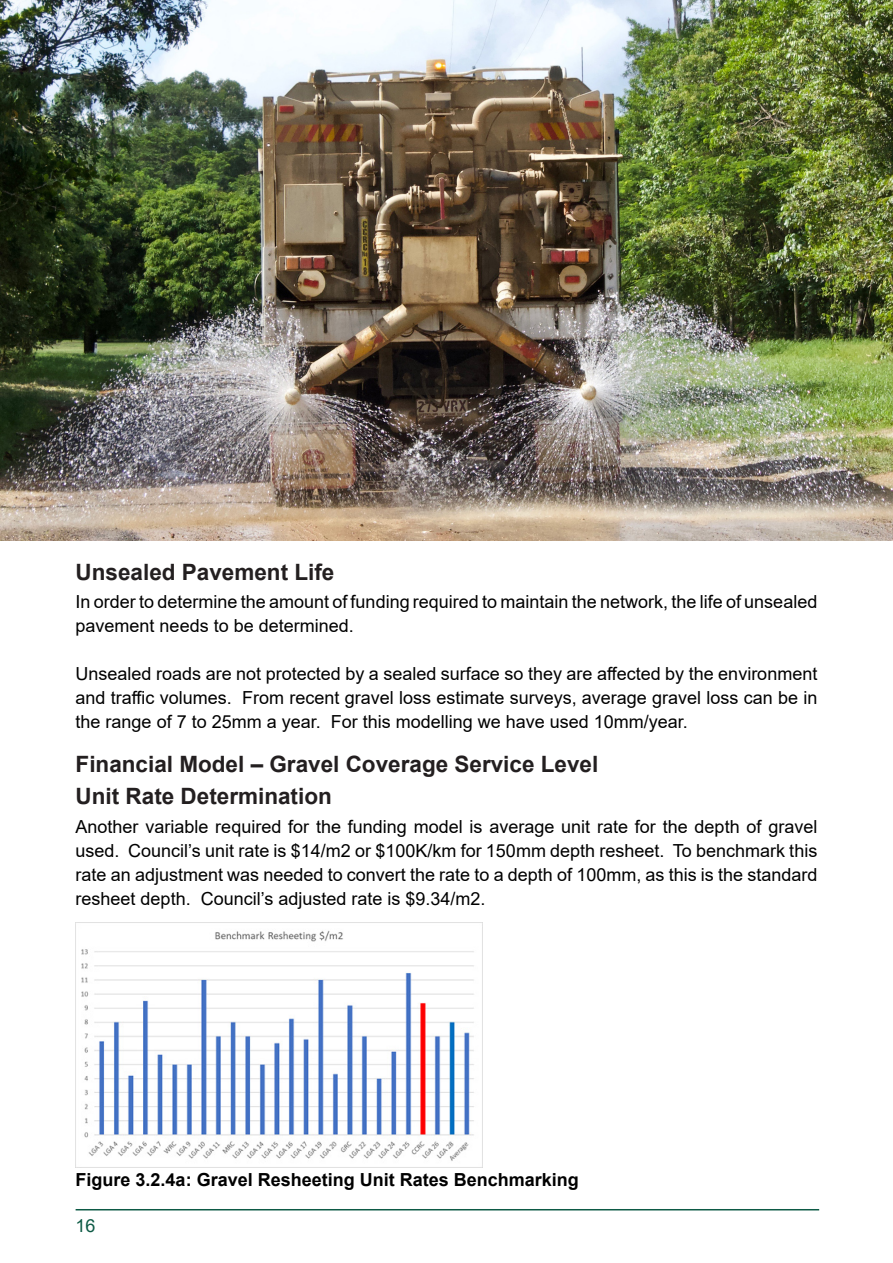
<style>
.page{position:relative;width:893px;height:1263px;background:#fff}
.page>*{position:absolute;margin:0;border:0;box-sizing:border-box;transform-origin:0 0}
.t1{font:700 22.5px "Arial";color:#231f20}
.t2{font:18px/24px "Arial";color:#000;text-align:justify}
.t3{font:700 18px "Arial";color:#000}
.t4{font:18px "Arial";color:#0d5a45}
</style>
<div class="page">
<hr style="left:76px;top:1209px;width:743px;height:1px;background:#0d5a45">
<img style="left:76px;top:922px;width:406px;height:239px">
<img style="left:0;top:0;width:893px;height:540px">
<p class="t1" style="left:76px;top:556px;width:260px">Unsealed Pavement Life</p>
<p class="t2" style="left:76px;top:589px;width:743px">In order to determine the amount of funding required to maintain the network, the life of unsealed pavement needs to be determined.</p>
<p class="t2" style="left:76px;top:661px;width:743px">Unsealed roads are not protected by a sealed surface so they are affected by the environment and traffic volumes. From recent gravel loss estimate surveys, average gravel loss can be in the range of 7 to 25mm a year. For this modelling we have used 10mm/year.</p>
<p class="t1" style="left:76px;top:748px;width:524px">Financial Model – Gravel Coverage Service Level</p>
<p class="t1" style="left:76px;top:780px;width:258px">Unit Rate Determination</p>
<p class="t2" style="left:76px;top:815px;width:743px">Another variable required for the funding model is average unit rate for the depth of gravel used. Council’s unit rate is $14/m2 or $100K/km for 150mm depth resheet. To benchmark this rate an adjustment was needed to convert the rate to a depth of 100mm, as this is the standard resheet depth. Council’s adjusted rate is $9.34/m2.</p>
<p class="t3" style="left:76px;top:1167px;width:505px">Figure 3.2.4a: Gravel Resheeting Unit Rates Benchmarking</p>
<p class="t4" style="left:76px;top:1213px;width:22px">16</p>
</div>
